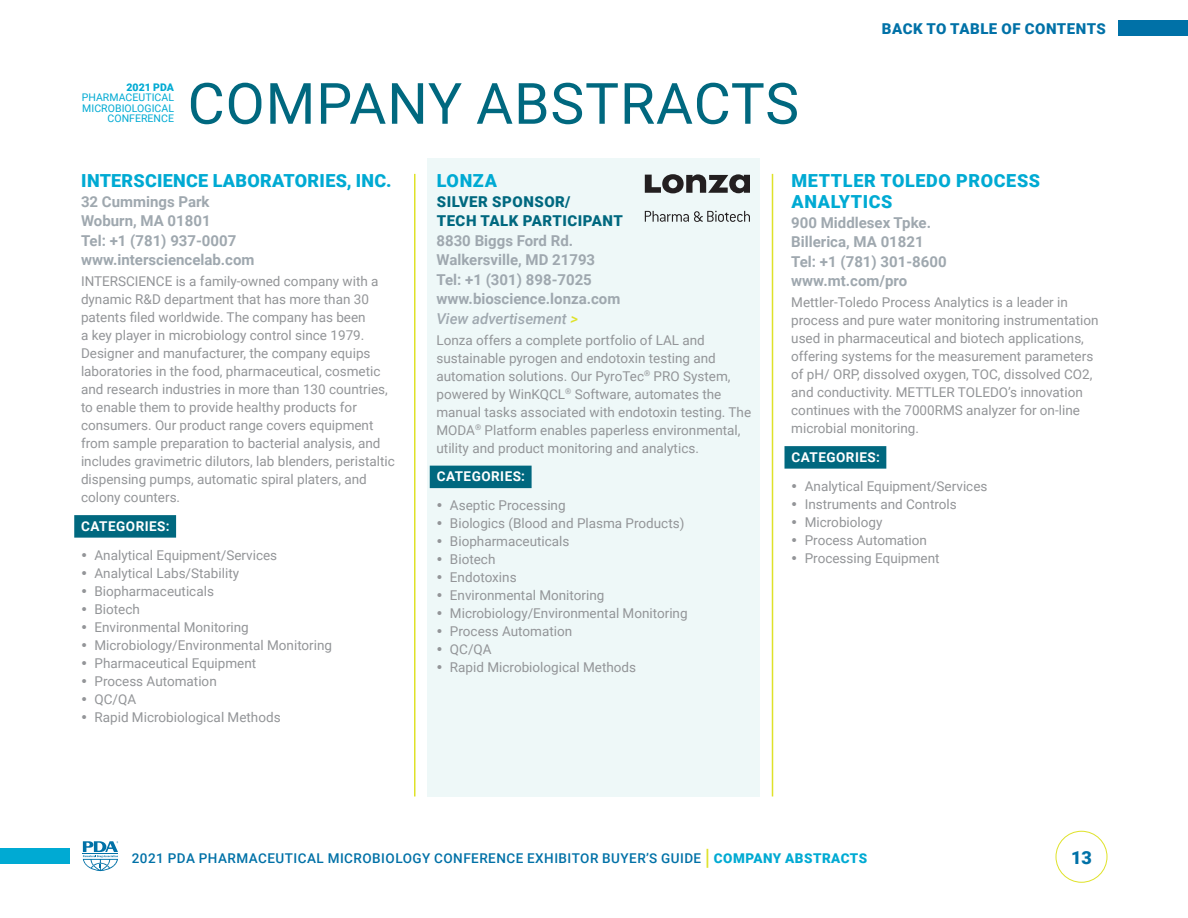
<style>
.page{position:relative;width:1188px;height:918px;background:#fff}
.page>*{position:absolute;margin:0;border:0;box-sizing:border-box;transform-origin:0 0}
.t1{font:57px "Roboto";letter-spacing:.015em;color:#00687f}
.t2{font:900 18px/21px "Roboto";letter-spacing:.025em;color:#00aad3}
.t3{font:900 18px "Roboto";color:#0071a7}
.t4{font:700 15px/19.5px "Roboto";color:#9fa8af}
.t5{font:900 15px/19.5px "Roboto";letter-spacing:.035em;color:#00687f}
.t6{font:900 15px "Roboto";letter-spacing:.035em;color:#0071a7}
.t7{font:13.5px/18px "Roboto";color:#939598}
.t8{font:500 13.5px "Roboto";letter-spacing:.035em;color:#0071a7}
.t9{font:700 13.5px "Roboto";letter-spacing:.035em;color:#fff}
.t10{font:10.5px/10.5px "Roboto";letter-spacing:.005em;color:#00aad3;text-align:right}
.t11{font:900 10.5px "Roboto";letter-spacing:.005em;color:#00aad3}
.s1{font-weight:500;font-style:italic}
.s2{font-weight:500;font-style:italic;color:#dfe229}
.s3{font-weight:400;font-size:22.5px;color:#dfe229}
.s4{font-weight:900;color:#00aad3}
</style>
<div class="page">
<svg style="left:83px;top:841px;width:35px;height:30px"></svg>
<div style="left:1056px;top:831px;width:51px;height:52px;border:1px solid #dfe229;border-radius:50%"></div>
<div style="left:428px;top:158px;width:332px;height:638px;background:#eef8f8"></div>
<div style="left:0;top:848px;width:69px;height:16px;background:#00aad3"></div>
<hr style="left:414px;top:174px;width:2px;height:622px;background:#dfe229">
<hr style="left:772px;top:174px;width:1px;height:622px;background:#dfe229">
<div style="left:1119px;top:21px;width:69px;height:15px;background:#0071a7"></div>
<div style="left:74px;top:515px;width:102px;height:23px;background:#00687f"></div>
<div style="left:430px;top:466px;width:102px;height:22px;background:#00687f"></div>
<svg style="left:645px;top:174px;width:105px;height:19px"></svg>
<svg style="left:645px;top:211px;width:105px;height:11px"></svg>
<div style="left:785px;top:446px;width:101px;height:23px;background:#00687f"></div>
<p class="t11" style="left:126px;top:80px;width:49px">2021 PDA</p>
<p class="t10" style="left:82px;top:92px;width:94px">PHARMACEUTICAL<br>MICROBIOLOGICAL<br>CONFERENCE</p>
<h1 class="t1" style="left:188px;top:64px;width:613px">COMPANY ABSTRACTS</h1>
<p class="t6" style="left:882px;top:18px;width:226px">BACK TO TABLE OF CONTENTS</p>
<h2 class="t2" style="left:81px;top:170px;width:312px">INTERSCIENCE LABORATORIES, INC.</h2>
<p class="t4" style="left:81px;top:191px;width:175px">32 Cummings Park<br>Woburn, MA 01801<br>Tel: +1 (781) 937-0007 www.intersciencelab.com</p>
<p class="t7" style="left:81px;top:272px;width:315px">INTERSCIENCE is a family-owned company with a dynamic R&amp;D department that has more than 30 patents filed worldwide. The company has been<br>a key player in microbiology control since 1979.<br>Designer and manufacturer, the company equips laboratories in the food, pharmaceutical, cosmetic and research industries in more than 130 countries, to enable them to provide healthy products for consumers. Our product range covers equipment from sample preparation to bacterial analysis, and includes gravimetric dilutors, lab blenders, peristaltic dispensing pumps, automatic spiral platers, and colony counters.</p>
<p class="t9" style="left:81px;top:517px;width:90px">CATEGORIES:</p>
<p class="t7" style="left:94px;top:545px;width:239px">Analytical Equipment/Services<br>Analytical Labs/Stability<br>Biopharmaceuticals<br>Biotech<br>Environmental Monitoring<br>Microbiology/Environmental Monitoring<br>Pharmaceutical Equipment<br>Process Automation<br>QC/QA<br>Rapid Microbiological Methods</p>
<h2 class="t2" style="left:437px;top:170px;width:62px">LONZA</h2>
<p class="t5" style="left:437px;top:191px;width:188px">SILVER SPONSOR/<br>TECH TALK PARTICIPANT</p>
<p class="t4" style="left:436px;top:230px;width:185px">8830 Biggs Ford Rd.<br>Walkersville, MD 21793<br>Tel: +1 (301) 898-7025 www.bioscience.lonza.com<br><span class="s1">View advertisement</span> <span class="s2">&gt;</span></p>
<p class="t7" style="left:436px;top:330px;width:316px">Lonza offers a complete portfolio of LAL and sustainable pyrogen and endotoxin testing and automation solutions. Our PyroTec<sup>®</sup> PRO System, powered by WinKQCL<sup>®</sup> Software, automates the manual tasks associated with endotoxin testing. The MODA<sup>®</sup> Platform enables paperless environmental, utility and product monitoring and analytics.</p>
<p class="t9" style="left:437px;top:467px;width:90px">CATEGORIES:</p>
<p class="t7" style="left:450px;top:496px;width:239px">Aseptic Processing<br>Biologics (Blood and Plasma Products)<br>Biopharmaceuticals<br>Biotech<br>Endotoxins<br>Environmental Monitoring<br>Microbiology/Environmental Monitoring<br>Process Automation<br>QC/QA<br>Rapid Microbiological Methods</p>
<h2 class="t2" style="left:792px;top:170px;width:250px">METTLER TOLEDO PROCESS<br>ANALYTICS</h2>
<p class="t4" style="left:791px;top:212px;width:157px">900 Middlesex Tpke.<br>Billerica, MA 01821<br>Tel: +1 (781) 301-8600 www.mt.com/pro</p>
<p class="t7" style="left:791px;top:293px;width:309px">Mettler-Toledo Process Analytics is a leader in process and pure water monitoring instrumentation used in pharmaceutical and biotech applications, offering systems for the measurement parameters of pH/ ORP, dissolved oxygen, TOC, dissolved CO2, and conductivity. METTLER TOLEDO’s innovation continues with the 7000RMS analyzer for on-line microbial monitoring.</p>
<p class="t9" style="left:791px;top:448px;width:90px">CATEGORIES:</p>
<p class="t7" style="left:805px;top:476px;width:184px">Analytical Equipment/Services<br>Instruments and Controls<br>Microbiology<br>Process Automation<br>Processing Equipment</p>
<p class="t8" style="left:132px;top:849px;width:737px">2021 PDA PHARMACEUTICAL MICROBIOLOGY CONFERENCE EXHIBITOR BUYER’S GUIDE <span class="s3">|</span> <span class="s4">COMPANY ABSTRACTS</span></p>
<h2 class="t3" style="left:1071px;top:845px;width:22px">13</h2>
</div>
